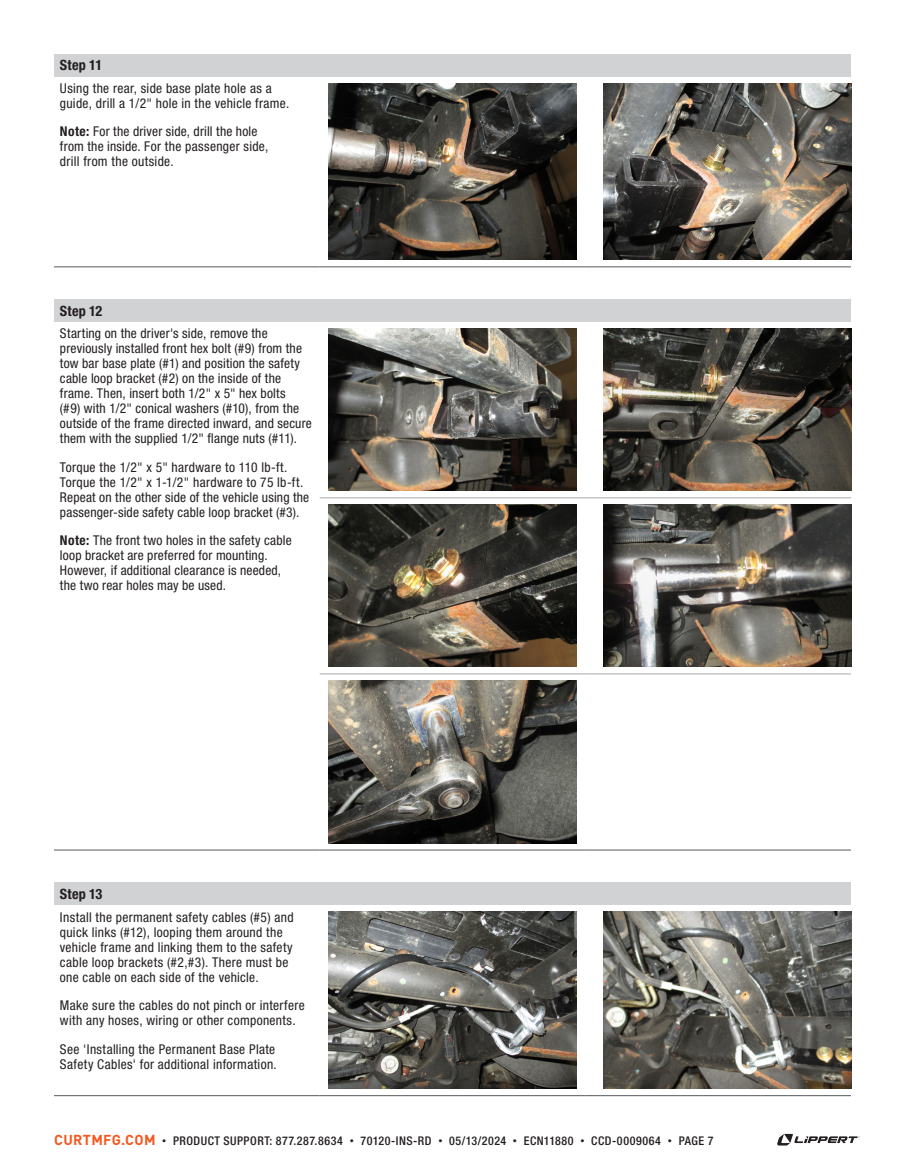
<style>
.page{position:relative;width:905px;height:1175px;background:#fff}
.page>*{position:absolute;margin:0;border:0;box-sizing:border-box;transform-origin:0 0}
.Table_Header_1__Black{font:700 condensed 14.25px "Helvetica Neue LT Std";letter-spacing:.01em;color:#231f20}
.Table_Body_1__Black{font:condensed 13.5px/15px "Helvetica Neue LT Std";letter-spacing:.02em;color:#231f20}
.t1{font:500 condensed 12px "Helvetica Neue LT Std";letter-spacing:.04em;color:#231f20}
.s1{font-weight:700}
.s2{font-family:"DINOT";font-weight:700;font-stretch:normal;font-size:14.25px;color:#f15921}
.s3{font-family:"DINOT";font-weight:400;font-stretch:normal;font-size:9px}
</style>
<div class="page">
<svg style="left:777px;top:1133px;width:82px;height:12px"></svg>
<div style="left:54px;top:882px;width:796px;height:23px;background:#d1d2d4"></div>
<hr style="left:54px;top:1095px;width:266px;height:1px;background:#57585a">
<hr style="left:320px;top:1095px;width:265px;height:1px;background:#57585a">
<hr style="left:585px;top:1095px;width:265px;height:1px;background:#57585a">
<img style="left:329px;top:912px;width:247px;height:176px">
<img style="left:603px;top:912px;width:248px;height:176px">
<div style="left:54px;top:300px;width:796px;height:22px;background:#d1d2d4"></div>
<hr style="left:320px;top:849px;width:265px;height:1px;background:#57585a">
<hr style="left:585px;top:849px;width:265px;height:1px;background:#57585a">
<hr style="left:320px;top:497px;width:265px;height:1px;background:#a8a9ad">
<hr style="left:585px;top:497px;width:265px;height:1px;background:#a8a9ad">
<hr style="left:320px;top:673px;width:265px;height:1px;background:#a8a9ad">
<hr style="left:585px;top:673px;width:265px;height:1px;background:#a8a9ad">
<hr style="left:54px;top:849px;width:266px;height:1px;background:#57585a">
<img style="left:329px;top:329px;width:247px;height:162px">
<img style="left:603px;top:329px;width:248px;height:162px">
<img style="left:329px;top:505px;width:247px;height:162px">
<img style="left:603px;top:505px;width:248px;height:162px">
<img style="left:329px;top:681px;width:247px;height:162px">
<div style="left:54px;top:54px;width:796px;height:22px;background:#d1d2d4"></div>
<hr style="left:54px;top:266px;width:266px;height:1px;background:#57585a">
<hr style="left:320px;top:266px;width:265px;height:1px;background:#57585a">
<hr style="left:585px;top:266px;width:265px;height:1px;background:#57585a">
<img style="left:329px;top:83px;width:247px;height:177px">
<img style="left:603px;top:83px;width:248px;height:177px">
<p class="Table_Header_1__Black" style="left:60px;top:56px;width:44px">Step 11</p>
<p class="Table_Body_1__Black" style="left:60px;top:80px;width:231px">Using the rear, side base plate hole as a guide, drill a 1/2" hole in the vehicle frame.</p>
<p class="Table_Body_1__Black" style="left:60px;top:124px;width:210px"><span class="s1">Note:</span> For the driver side, drill the hole from the inside. For the passenger side, drill from the outside.</p>
<p class="Table_Header_1__Black" style="left:60px;top:302px;width:44px">Step 12</p>
<p class="Table_Body_1__Black" style="left:60px;top:326px;width:253px">Starting on the driver's side, remove the previously installed front hex bolt (#9) from the tow bar base plate (#1) and position the safety cable loop bracket (#2) on the inside of the frame. Then, insert both 1/2" x 5" hex bolts<br>(#9) with 1/2" conical washers (#10), from the outside of the frame directed inward, and secure them with the supplied 1/2" flange nuts (#11).</p>
<p class="Table_Body_1__Black" style="left:60px;top:459px;width:251px">Torque the 1/2" x 5" hardware to 110 lb-ft.<br>Torque the 1/2" x 1-1/2" hardware to 75 lb-ft.<br>Repeat on the other side of the vehicle using the passenger-side safety cable loop bracket (#3).</p>
<p class="Table_Body_1__Black" style="left:60px;top:533px;width:233px"><span class="s1">Note:</span> The front two holes in the safety cable loop bracket are preferred for mounting.<br>However, if additional clearance is needed, the two rear holes may be used.</p>
<p class="Table_Header_1__Black" style="left:60px;top:885px;width:44px">Step 13</p>
<p class="Table_Body_1__Black" style="left:60px;top:909px;width:235px">Install the permanent safety cables (#5) and quick links (#12), looping them around the vehicle frame and linking them to the safety cable loop brackets (#2,#3). There must be one cable on each side of the vehicle.</p>
<p class="Table_Body_1__Black" style="left:60px;top:997px;width:246px">Make sure the cables do not pinch or interfere with any hoses, wiring or other components.</p>
<p class="Table_Body_1__Black" style="left:60px;top:1041px;width:218px">See 'Installing the Permanent Base Plate<br>Safety Cables' for additional information.</p>
<p class="t1" style="left:54px;top:1133px;width:660px"><span class="s2">CURTMFG.COM</span> <span class="s3">•</span> PRODUCT SUPPORT: 877.287.8634 <span class="s3">•</span> 70120-INS-RD <span class="s3">•</span> 05/13/2024 <span class="s3">•</span> ECN11880 <span class="s3">•</span> CCD-0009064 <span class="s3">•</span> PAGE 7</p>
</div>
